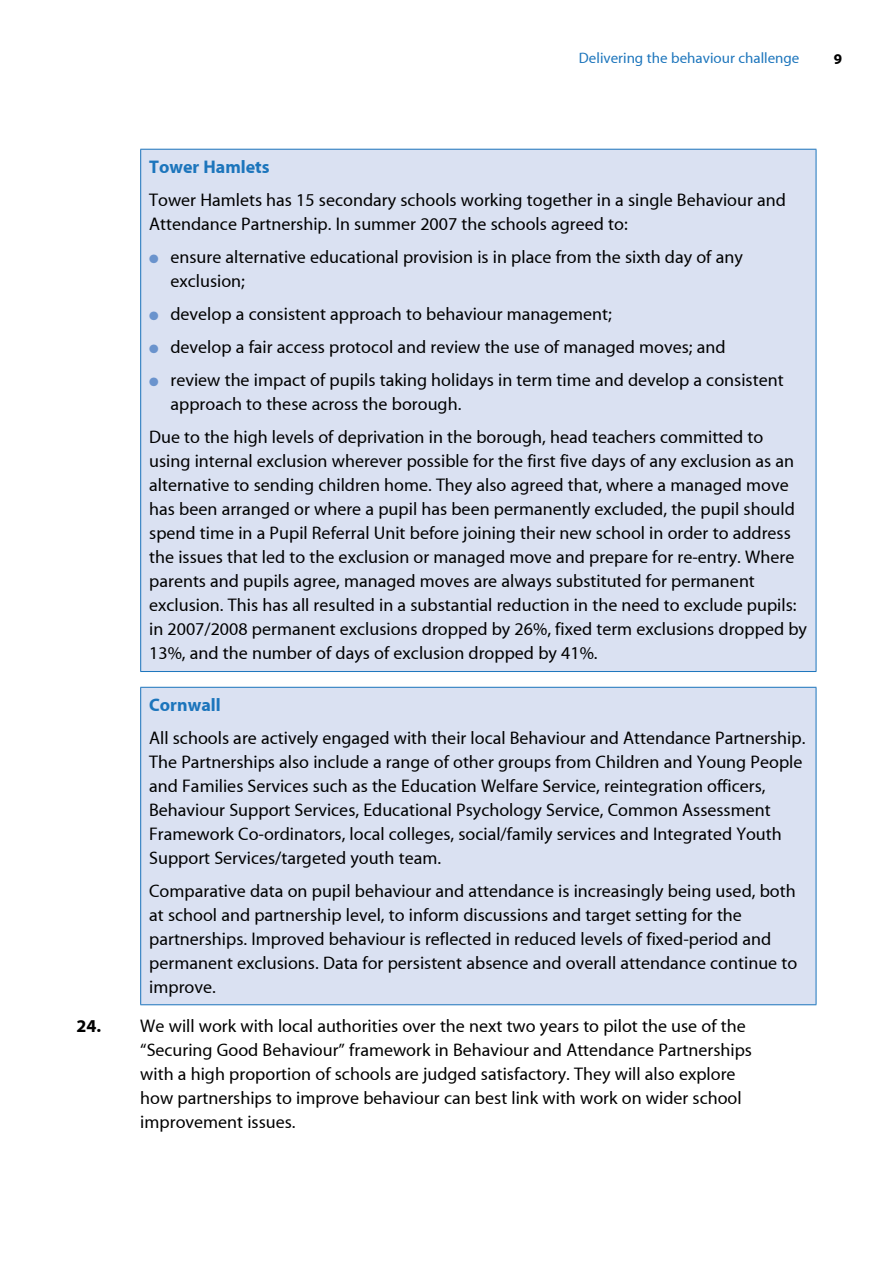
<style>
.page{position:relative;width:893px;height:1263px;background:#fff}
.page>*{position:absolute;margin:0;border:0;box-sizing:border-box;transform-origin:0 0}
.t1{font:18px/24px "Myriad MM";color:#000}
.t2{font:18px "Myriad MM Bold";color:#1c75bc}
.t3{font:15px "Myriad MM";color:#1c75bc}
.t4{font:15px "Myriad MM Bold";color:#000}
.s1{color:#6a93cd}
.s2{font-family:"Myriad MM Bold"}
</style>
<div class="page">
<div style="left:141px;top:149px;width:675px;height:522px;background:#dae1f2"></div>
<hr style="left:140px;top:149px;width:676px;height:1px;background:#1c75bc">
<hr style="left:140px;top:150px;width:1px;height:521px;background:#1c75bc">
<hr style="left:816px;top:150px;width:1px;height:521px;background:#1c75bc">
<hr style="left:140px;top:671px;width:676px;height:1px;background:#1c75bc">
<div style="left:141px;top:687px;width:675px;height:318px;background:#dae1f2"></div>
<hr style="left:140px;top:687px;width:676px;height:1px;background:#1c75bc">
<hr style="left:140px;top:688px;width:1px;height:316px;background:#1c75bc">
<hr style="left:816px;top:688px;width:1px;height:316px;background:#1c75bc">
<hr style="left:140px;top:1004px;width:676px;height:1px;background:#1c75bc">
<p class="t3" style="left:579px;top:51px;width:222px">Delivering the behaviour challenge</p>
<p class="t4" style="left:834px;top:51px;width:10px">9</p>
<p class="t2" style="left:149px;top:158px;width:122px">Tower Hamlets</p>
<p class="t1" style="left:149px;top:188px;width:638px">Tower Hamlets has 15 secondary schools working together in a single Behaviour and<br>Attendance Partnership. In summer 2007 the schools agreed to:</p>
<p class="t1" style="left:170px;top:245px;width:574px;text-indent:-21px"><span class="s1">●</span> ensure alternative educational provision is in place from the sixth day of any exclusion;</p>
<p class="t1" style="left:149px;top:302px;width:464px"><span class="s1">●</span> develop a consistent approach to behaviour management;</p>
<p class="t1" style="left:149px;top:335px;width:578px"><span class="s1">●</span> develop a fair access protocol and review the use of managed moves; and</p>
<p class="t1" style="left:170px;top:368px;width:615px;text-indent:-21px"><span class="s1">●</span> review the impact of pupils taking holidays in term time and develop a consistent approach to these across the borough.</p>
<p class="t1" style="left:149px;top:425px;width:659px">Due to the high levels of deprivation in the borough, head teachers committed to using internal exclusion wherever possible for the first five days of any exclusion as an alternative to sending children home. They also agreed that, where a managed move has been arranged or where a pupil has been permanently excluded, the pupil should spend time in a Pupil Referral Unit before joining their new school in order to address the issues that led to the exclusion or managed move and prepare for re-entry. Where parents and pupils agree, managed moves are always substituted for permanent exclusion. This has all resulted in a substantial reduction in the need to exclude pupils: in 2007/2008 permanent exclusions dropped by 26%, fixed term exclusions dropped by 13%, and the number of days of exclusion dropped by 41%.</p>
<p class="t2" style="left:149px;top:696px;width:73px">Cornwall</p>
<p class="t1" style="left:149px;top:726px;width:658px">All schools are actively engaged with their local Behaviour and Attendance Partnership.<br>The Partnerships also include a range of other groups from Children and Young People and Families Services such as the Education Welfare Service, reintegration officers, Behaviour Support Services, Educational Psychology Service, Common Assessment Framework Co-ordinators, local colleges, social/family services and Integrated Youth Support Services/targeted youth team.</p>
<p class="t1" style="left:149px;top:879px;width:650px">Comparative data on pupil behaviour and attendance is increasingly being used, both at school and partnership level, to inform discussions and target setting for the partnerships. Improved behaviour is reflected in reduced levels of fixed-period and permanent exclusions. Data for persistent absence and overall attendance continue to improve.</p>
<p class="t1" style="left:140px;top:1015px;width:613px;text-indent:-64px"><span class="s2">24.</span> We will work with local authorities over the next two years to pilot the use of the “Securing Good Behaviour” framework in Behaviour and Attendance Partnerships with a high proportion of schools are judged satisfactory. They will also explore how partnerships to improve behaviour can best link with work on wider school improvement issues.</p>
</div>
